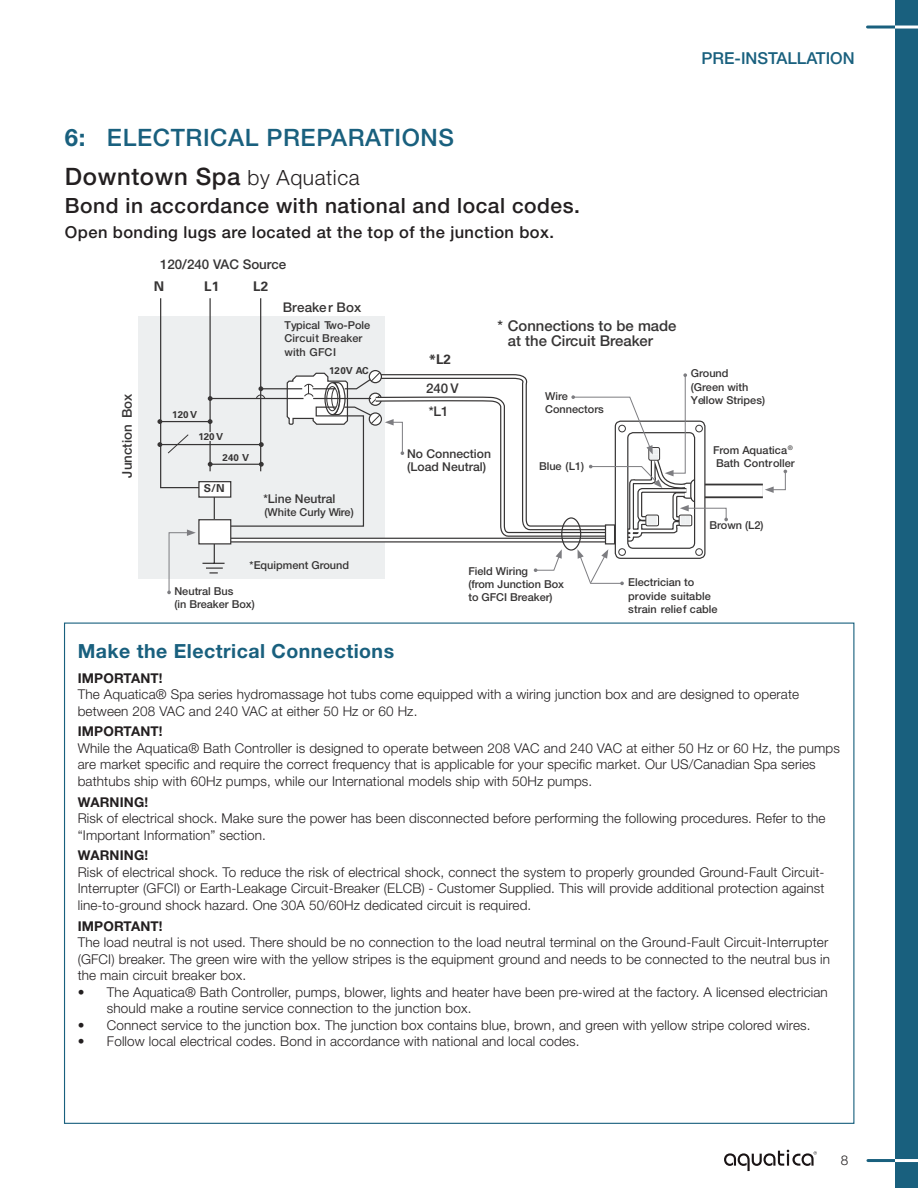
<style>
.page{position:relative;width:918px;height:1188px;background:#fff}
.page>*{position:absolute;margin:0;border:0;box-sizing:border-box;transform-origin:0 0}
.t1{font:500 24px "Helvetica Neue LT Std";letter-spacing:.025em;color:#19607e}
.t2{font:500 24px "Helvetica Neue LT Std";letter-spacing:.025em;color:#231f20}
.t3{font:500 21px "Helvetica Neue LT Std";letter-spacing:.025em;color:#231f20}
.t4{font:700 19.5px "Helvetica Neue LT Std";letter-spacing:.025em;color:#19607e}
.t5{font:500 16.5px "Helvetica Neue LT Std";letter-spacing:.025em;color:#231f20}
.t6{font:500 16.5px "Helvetica Neue LT Std";color:#19607e}
.t7{font:500 14.85px/14.9px "Helvetica Neue LT Std";color:#373535}
.t8{font:300 13.5px/16.5px "Helvetica Neue LT Std";letter-spacing:.01em;color:#231f20}
.t9{font:700 13.5px "Helvetica Neue LT Std";letter-spacing:.01em;color:#231f20}
.t10{font:500 13.35px/23.7px "Helvetica Neue LT Std";color:#373535}
.t11{font:700 13.35px "Univers LT Std";color:#373535}
.t12{font:500 12.15px "Helvetica Neue LT Std";color:#373535}
.t13{font:500 10.95px/13.4px "Helvetica Neue LT Std";color:#373535}
.t14{font:700 10.95px "Univers LT Std";color:#373535}
.t15{font:700 9.75px "Univers LT Std";color:#373535}
.s1{font-weight:700}
.s2{font-weight:300;font-size:21px}
</style>
<div class="page">
<div style="left:691px;top:484px;width:72px;height:14px;background:#828181"></div>
<div style="left:691px;top:485px;width:72px;height:11px;background:#fff"></div>
<div style="left:138px;top:317px;width:247px;height:262px;background:#edeff0"></div>
<svg style="left:404px;top:374px;width:130px;height:169px"></svg>
<svg style="left:765px;top:470px;width:22px;height:23px"></svg>
<svg style="left:157px;top:298px;width:247px;height:296px"></svg>
<svg style="left:534px;top:373px;width:194px;height:212px"></svg>
<svg style="left:724px;top:1150px;width:93px;height:21px"></svg>
<hr style="left:868px;top:1159px;width:50px;height:3px;background:#19607e">
<hr style="left:868px;top:26px;width:50px;height:3px;background:#19607e">
<div style="left:896px;top:0;width:22px;height:1188px;background:#19607e"></div>
<hr style="left:896px;top:26px;width:22px;height:3px;background:#fff">
<hr style="left:896px;top:1159px;width:22px;height:3px;background:#fff">
<p class="t6" style="left:702px;top:49px;width:155px">PRE-INSTALLATION</p>
<h1 class="t1" style="left:65px;top:123px;width:391px"><span class="s1">6:</span> ELECTRICAL PREPARATIONS</h1>
<h1 class="t2" style="left:65px;top:162px;width:296px">Downtown Spa <span class="s2">by Aquatica</span></h1>
<h2 class="t3" style="left:65px;top:193px;width:517px">Bond in accordance with national and local codes.</h2>
<p class="t5" style="left:65px;top:222px;width:491px">Open bonding lugs are located at the top of the junction box.</p>
<p class="t10" style="left:160px;top:253px;width:128px">120/240 VAC Source</p>
<p class="t10" style="left:115px;top:478px;width:86px;rotate:-90deg">Junction Box</p>
<p class="t11" style="left:154px;top:278px;width:12px">N</p>
<p class="t11" style="left:204px;top:278px;width:16px">L1</p>
<p class="t11" style="left:253px;top:278px;width:16px">L2</p>
<p class="t10" style="left:283px;top:295px;width:80px">Breaker Box</p>
<p class="t13" style="left:285px;top:318px;width:87px">Typical Two-Pole<br>Circuit Breaker with GFCI</p>
<p class="t15" style="left:329px;top:364px;width:41px">120V AC</p>
<p class="t15" style="left:172px;top:409px;width:26px">120 V</p>
<p class="t15" style="left:198px;top:431px;width:26px">120 V</p>
<p class="t15" style="left:223px;top:452px;width:28px">240 V</p>
<p class="t14" style="left:204px;top:482px;width:22px">S/N</p>
<p class="t12" style="left:263px;top:491px;width:74px">*Line Neutral</p>
<p class="t13" style="left:264px;top:506px;width:91px">(White Curly Wire)</p>
<p class="t7" style="left:508px;top:318px;width:170px;text-indent:-10px">* Connections to be made at the Circuit Breaker</p>
<p class="t11" style="left:429px;top:351px;width:24px">*L2</p>
<p class="t10" style="left:426px;top:376px;width:34px">240 V *L1</p>
<p class="t12" style="left:407px;top:446px;width:85px">No Connection</p>
<p class="t12" style="left:407px;top:460px;width:80px">(Load Neutral)</p>
<p class="t13" style="left:545px;top:389px;width:60px">Wire<br>Connectors</p>
<p class="t13" style="left:539px;top:459px;width:47px">Blue (L1)</p>
<p class="t13" style="left:691px;top:367px;width:76px">Ground<br>(Green with<br>Yellow Stripes)</p>
<p class="t13" style="left:713px;top:443px;width:83px">From Aquatica<sup>®<br></sup>Bath Controller</p>
<p class="t13" style="left:710px;top:518px;width:56px">Brown (L2)</p>
<p class="t13" style="left:250px;top:558px;width:101px">*Equipment Ground</p>
<p class="t13" style="left:174px;top:584px;width:82px">Neutral Bus<br>(in Breaker Box)</p>
<p class="t13" style="left:468px;top:564px;width:97px">Field Wiring<br>(from Junction Box to GFCI Breaker)</p>
<p class="t13" style="left:628px;top:576px;width:91px">Electrician to provide suitable strain relief cable</p>
<h3 class="t4" style="left:78px;top:639px;width:318px">Make the Electrical Connections</h3>
<p class="t9" style="left:78px;top:669px;width:86px">IMPORTANT!</p>
<p class="t8" style="left:78px;top:686px;width:723px">The Aquatica® Spa series hydromassage hot tubs come equipped with a wiring junction box and are designed to operate between 208 VAC and 240 VAC at either 50 Hz or 60 Hz.</p>
<p class="t9" style="left:78px;top:723px;width:86px">IMPORTANT!</p>
<p class="t8" style="left:78px;top:740px;width:764px">While the Aquatica® Bath Controller is designed to operate between 208 VAC and 240 VAC at either 50 Hz or 60 Hz, the pumps are market specific and require the correct frequency that is applicable for your specific market. Our US/Canadian Spa series bathtubs ship with 60Hz pumps, while our International models ship with 50Hz pumps.</p>
<p class="t9" style="left:78px;top:793px;width:72px">WARNING!</p>
<p class="t8" style="left:78px;top:810px;width:749px">Risk of electrical shock. Make sure the power has been disconnected before performing the following procedures. Refer to the “Important Information” section.</p>
<p class="t9" style="left:78px;top:847px;width:72px">WARNING!</p>
<p class="t8" style="left:78px;top:864px;width:748px;text-align:justify">Risk of electrical shock. To reduce the risk of electrical shock, connect the system to properly grounded Ground-Fault Circuit-Interrupter (GFCI) or Earth-Leakage Circuit-Breaker (ELCB) - Customer Supplied. This will provide additional protection against line-to-ground shock hazard. One 30A 50/60Hz dedicated circuit is required.</p>
<p class="t9" style="left:78px;top:917px;width:86px">IMPORTANT!</p>
<p class="t8" style="left:78px;top:934px;width:754px">The load neutral is not used. There should be no connection to the load neutral terminal on the Ground-Fault Circuit-Interrupter (GFCI) breaker. The green wire with the yellow stripes is the equipment ground and needs to be connected to the neutral bus in the main circuit breaker box.</p>
<p class="t8" style="left:107px;top:983px;width:722px;text-indent:-29px">• The Aquatica® Bath Controller, pumps, blower, lights and heater have been pre-wired at the factory. A licensed electrician should make a routine service connection to the junction box.</p>
<p class="t8" style="left:78px;top:1016px;width:734px">• Connect service to the junction box. The junction box contains blue, brown, and green with yellow stripe colored wires.</p>
<p class="t8" style="left:78px;top:1033px;width:503px">• Follow local electrical codes. Bond in accordance with national and local codes.</p>
<p class="t8" style="left:841px;top:1152px;width:9px">8</p>
</div>
